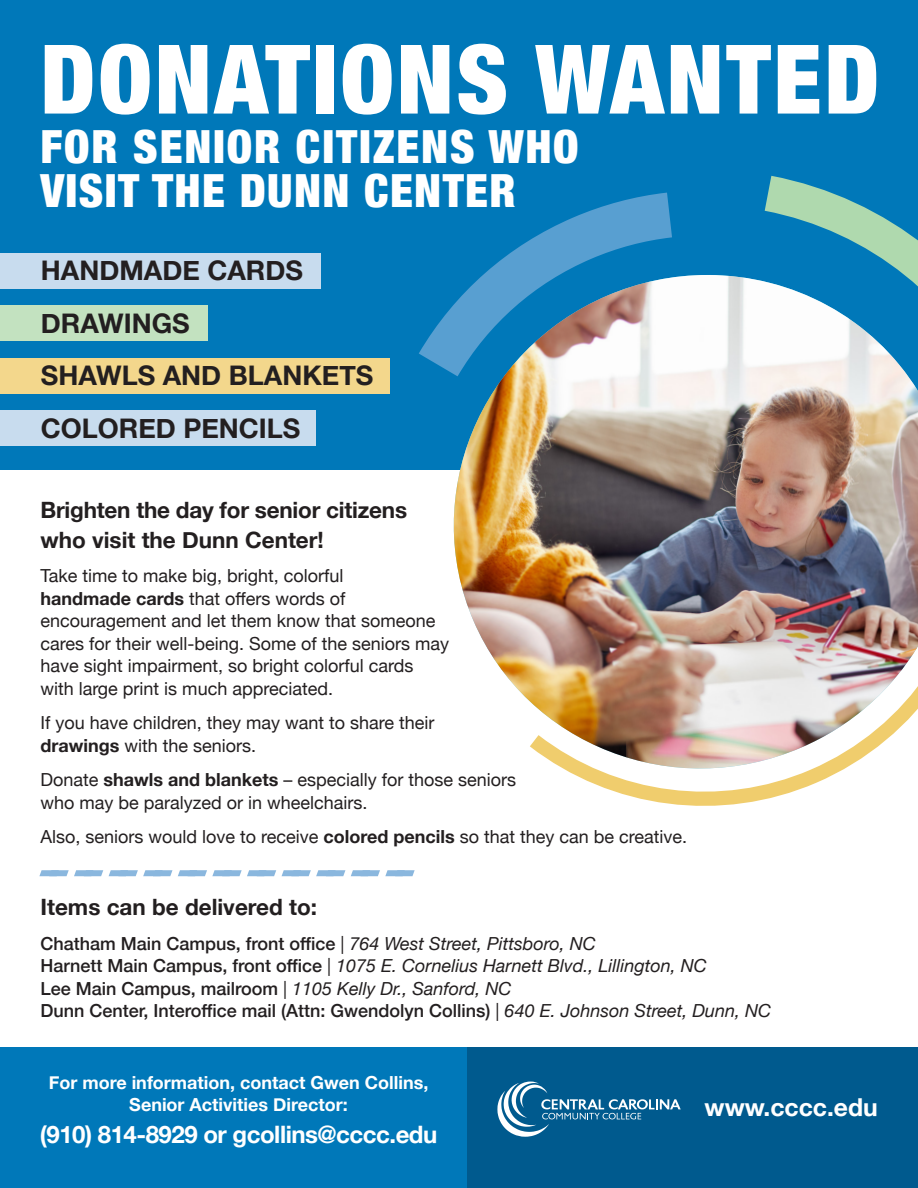
<style>
.page{position:relative;width:918px;height:1188px;background:#fff}
.page>*{position:absolute;margin:0;border:0;box-sizing:border-box;transform-origin:0 0}
.t1{font:900 condensed 96px "Helvetica Neue";letter-spacing:.03em;color:#fff}
.t2{font:900 condensed 45.75px "Helvetica Neue";letter-spacing:.03em;color:#fff}
.t3{font:700 27px "Helvetica Neue";color:#231f20}
.t4{font:700 24.75px "Helvetica Neue";color:#fff}
.t5{font:700 24px "Helvetica Neue";letter-spacing:-.02em;color:#fff}
.t6{font:700 22.5px "Helvetica Neue";color:#231f20}
.t7{font:18px "Helvetica Neue";color:#231f20}
.t8{font:500 18px "Helvetica Neue";color:#231f20}
.t9{font:italic 18px "Helvetica Neue";color:#231f20}
.t10{font:700 18px/22.5px "Helvetica Neue";color:#fff;text-align:center}
.s1{font-weight:700}
.s2{font-weight:400;font-style:italic}
.s3{font-weight:500;font-style:normal}
</style>
<div class="page">
<div style="left:0;top:0;width:918px;height:470px;background:#0078b9"></div>
<div style="left:0;top:1048px;width:467px;height:140px;background:#0078b9"></div>
<div style="left:467px;top:1048px;width:451px;height:140px;background:#005a8e"></div>
<svg style="left:497px;top:1082px;width:184px;height:55px"></svg>
<img style="left:453px;top:275px;width:465px;height:427px">
<img style="left:693px;top:275px;width:225px;height:353px">
<svg style="left:765px;top:176px;width:153px;height:295px"></svg>
<img style="left:530px;top:672px;width:388px;height:134px">
<svg style="left:419px;top:193px;width:253px;height:183px"></svg>
<div style="left:0;top:305px;width:208px;height:36px;background:#c3e2c0"></div>
<div style="left:0;top:358px;width:389px;height:35px;background:#f3d78c"></div>
<div style="left:0;top:410px;width:316px;height:36px;background:#c8dcee"></div>
<div style="left:0;top:253px;width:320px;height:36px;background:#c8dcee"></div>
<svg style="left:41px;top:870px;width:373px;height:6px"></svg>
<p class="t1" style="left:40px;top:0;width:841px">DONATIONS WANTED</p>
<p class="t2" style="left:40px;top:109px;width:539px">FOR SENIOR CITIZENS WHO</p>
<p class="t2" style="left:40px;top:153px;width:477px">VISIT THE DUNN CENTER</p>
<p class="t3" style="left:41px;top:249px;width:264px">HANDMADE CARDS</p>
<p class="t3" style="left:41px;top:302px;width:150px">DRAWINGS</p>
<p class="t3" style="left:41px;top:354px;width:334px">SHAWLS AND BLANKETS</p>
<p class="t3" style="left:41px;top:407px;width:261px">COLORED PENCILS</p>
<p class="t6" style="left:40px;top:492px;width:368px">Brighten the day for senior citizens</p>
<p class="t6" style="left:40px;top:522px;width:285px">who visit the Dunn Center!</p>
<p class="t7" style="left:40px;top:563px;width:305px">Take time to make big, bright, colorful</p>
<p class="t7" style="left:40px;top:585px;width:307px"><span class="s1">handmade cards</span> that offers words of</p>
<p class="t7" style="left:40px;top:608px;width:397px">encouragement and let them know that someone</p>
<p class="t7" style="left:40px;top:630px;width:410px">cares for their well-being. Some of the seniors may</p>
<p class="t7" style="left:40px;top:653px;width:375px">have sight impairment, so bright colorful cards</p>
<p class="t7" style="left:40px;top:675px;width:294px">with large print is much appreciated.</p>
<p class="t7" style="left:40px;top:710px;width:396px">If you have children, they may want to share their</p>
<p class="t7" style="left:40px;top:732px;width:217px"><span class="s1">drawings</span> with the seniors.</p>
<p class="t7" style="left:40px;top:767px;width:477px">Donate <span class="s1">shawls and blankets</span> – especially for those seniors</p>
<p class="t7" style="left:40px;top:789px;width:328px">who may be paralyzed or in wheelchairs.</p>
<p class="t7" style="left:40px;top:824px;width:648px">Also, seniors would love to receive <span class="s1">colored pencils</span> so that they can be creative.</p>
<p class="t6" style="left:40px;top:890px;width:278px">Items can be delivered to:</p>
<p class="t8" style="left:40px;top:929px;width:557px">Chatham Main Campus, front office <span class="s2">| 764 West Street, Pittsboro, NC</span></p>
<p class="t9" style="left:40px;top:953px;width:668px"><span class="s3">Harnett Main Campus, front office</span> | 1075 E. Cornelius Harnett Blvd., Lillington, NC</p>
<p class="t9" style="left:40px;top:975px;width:473px"><span class="s3">Lee Main Campus, mailroom</span> | 1105 Kelly Dr., Sanford, NC</p>
<p class="t8" style="left:40px;top:996px;width:732px">Dunn Center, Interoffice mail (Attn: Gwendolyn Collins) <span class="s2">| 640 E. Johnson Street, Dunn, NC</span></p>
<p class="t10" style="left:49px;top:1072px;width:381px">For more information, contact Gwen Collins,<br>Senior Activities Director:</p>
<p class="t5" style="left:40px;top:1116px;width:399px">(910) 814-8929 or gcollins@cccc.edu</p>
<p class="t4" style="left:705px;top:1087px;width:175px">www.cccc.edu</p>
</div>
